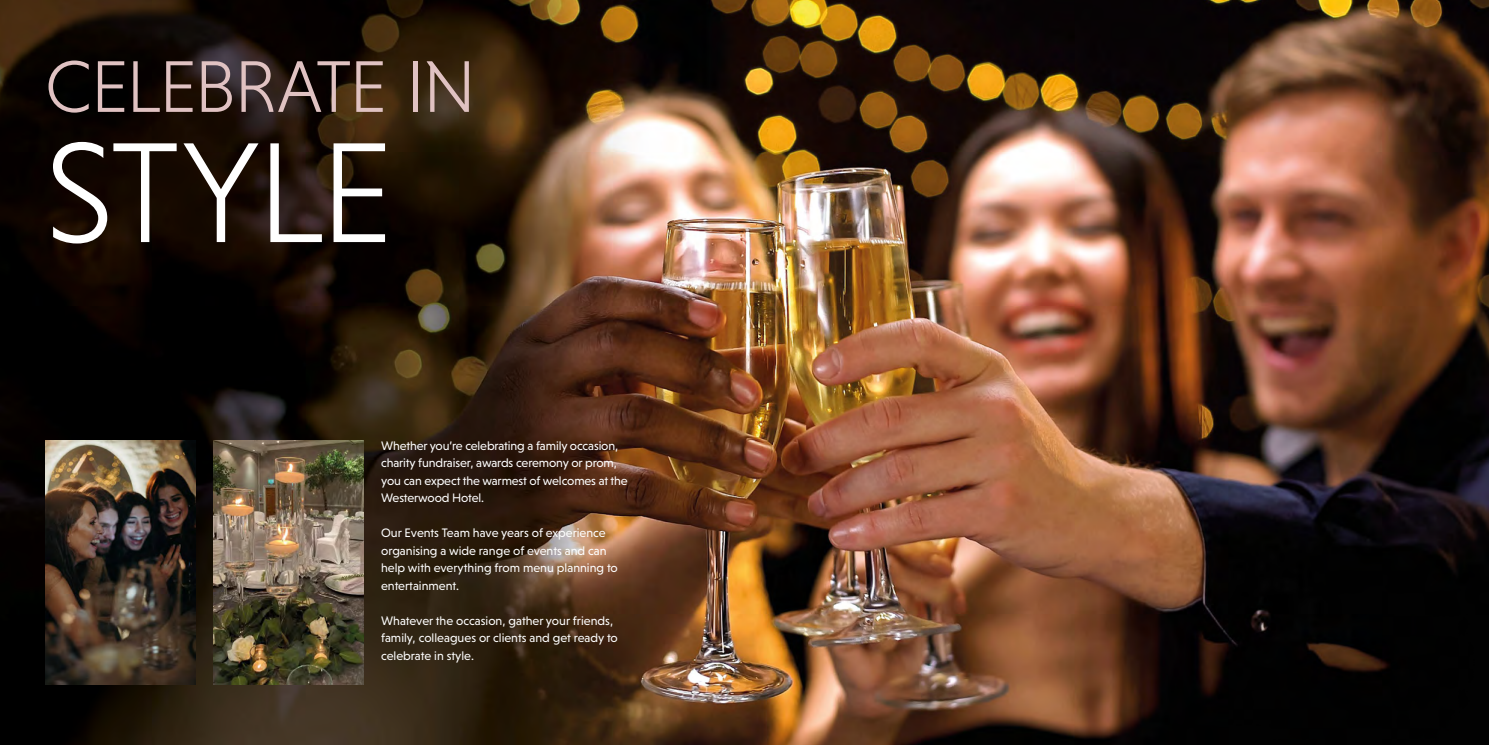
<style>
.page{position:relative;width:1489px;height:745px;background:#fff}
.page>*{position:absolute;margin:0;border:0;box-sizing:border-box;transform-origin:0 0}
.t1{font:300 145px "Niveau Grotesk";letter-spacing:-.025em;color:#fff}
.t2{font:300 74.38px "Niveau Grotesk";letter-spacing:-.025em;color:#e0c2c2}
.Body_10_on_14pt_WHIT{font:12.5px/17.5px "Niveau Grotesk";letter-spacing:-.005em;color:#fff}
</style>
<div class="page">
<img style="left:0;top:0;width:1488px;height:744px">
<img style="left:213px;top:440px;width:150px;height:244px">
<img style="left:45px;top:440px;width:150px;height:244px">
<p class="t2" style="left:45px;top:45px;width:432px">CELEBRATE IN</p>
<p class="t1" style="left:45px;top:111px;width:351px">STYLE</p>
<p class="Body_10_on_14pt_WHIT" style="left:381px;top:436px;width:248px">Whether you’re celebrating a family occasion, charity fundraiser, awards ceremony or prom, you can expect the warmest of welcomes at the Westerwood Hotel.</p>
<p class="Body_10_on_14pt_WHIT" style="left:381px;top:524px;width:238px">Our Events Team have years of experience organising a wide range of events and can help with everything from menu planning to entertainment.</p>
<p class="Body_10_on_14pt_WHIT" style="left:381px;top:611px;width:238px">Whatever the occasion, gather your friends, family, colleagues or clients and get ready to celebrate in style.</p>
</div>
